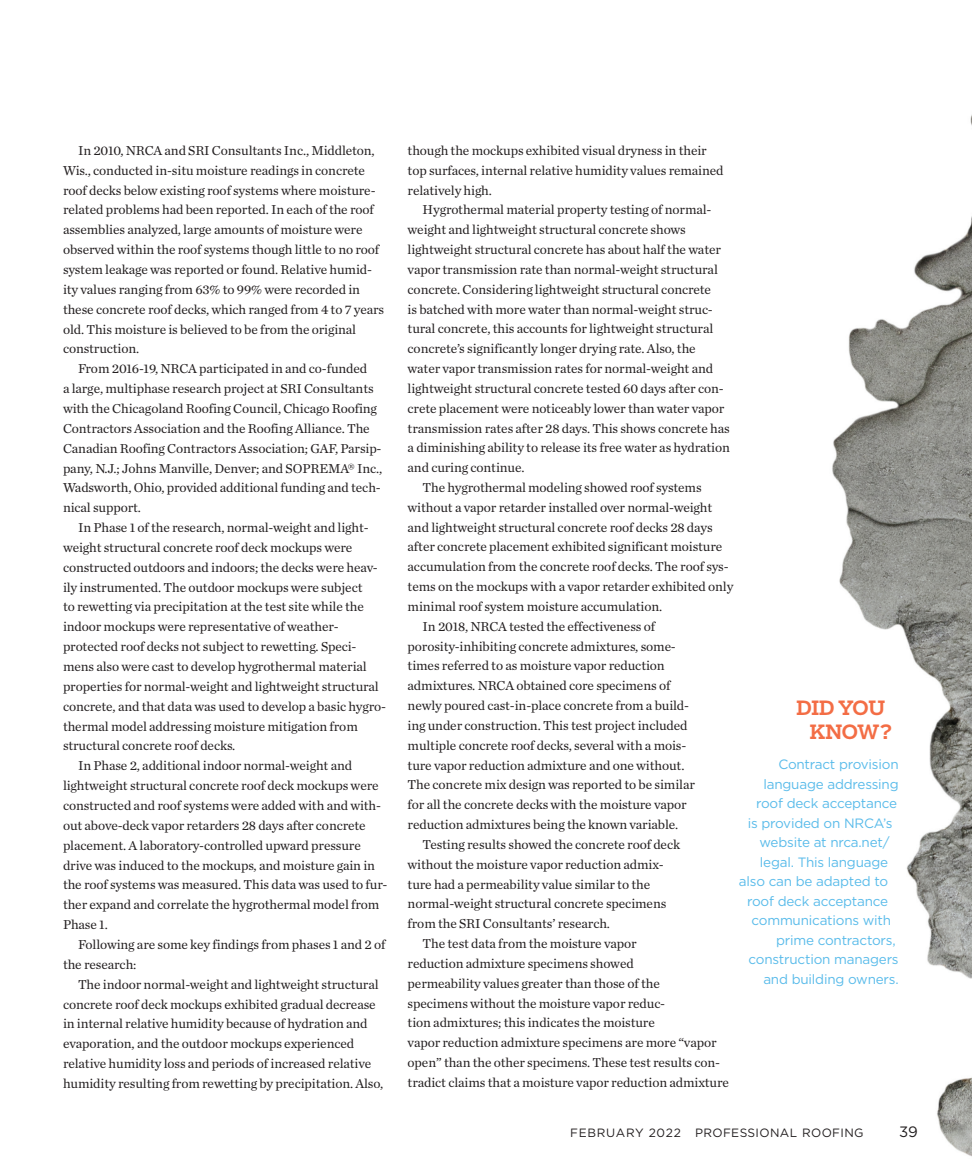
<style>
.page{position:relative;width:972px;height:1175px;background:#fff}
.page>*{position:absolute;margin:0;border:0;box-sizing:border-box;transform-origin:0 0}
.body{font:500 19.5px/24px "Salvo Serif";letter-spacing:-.015em;color:#f36d45}
.t1{font:15px "Gotham";color:#231f20}
.body-2{font:13.5px/19.8px "Chronicle Text G1";letter-spacing:-.01em;color:#231f20}
.body-3{font:13.5px "Gotham";letter-spacing:-.015em;color:#59bbea}
.t2{font:12px "Gotham";letter-spacing:.03em;color:#231f20}
</style>
<div class="page">
<img style="left:832px;top:114px;width:140px;height:1043px">
<p class="body-2" style="left:63px;top:140px;width:323px;text-indent:15px">In 2010, NRCA and SRI Consultants Inc., Middleton, Wis., conducted in-situ moisture readings in concrete roof decks below existing roof systems where moisture&shy;related problems had been reported. In each of the roof assemblies analyzed, large amounts of moisture were observed within the roof systems though little to no roof system leakage was reported or found. Relative humid&shy;ity values ranging from 63% to 99% were recorded in these concrete roof decks, which ranged from 4 to 7 years old. This moisture is believed to be from the original construction.</p>
<p class="body-2" style="left:63px;top:358px;width:321px;text-indent:15px">From 2016-19, NRCA participated in and co-funded<br>a large, multiphase research project at SRI Consultants with the Chicagoland Roofing Council, Chicago Roofing Contractors Association and the Roofing Alliance. The Canadian Roofing Contractors Association; GAF, Parsip&shy;pany, N.J.; Johns Manville, Denver; and SOPREMA® Inc., Wadsworth, Ohio, provided additional funding and tech&shy;nical support.</p>
<p class="body-2" style="left:63px;top:517px;width:325px;text-indent:15px">In Phase 1 of the research, normal-weight and light&shy;weight structural concrete roof deck mockups were constructed outdoors and indoors; the decks were heav&shy;ily instrumented. The outdoor mockups were subject<br>to rewetting via precipitation at the test site while the indoor mockups were representative of weather&shy;protected roof decks not subject to rewetting. Speci&shy;mens also were cast to develop hygrothermal material properties for normal-weight and lightweight structural concrete, and that data was used to develop a basic hygro&shy;thermal model addressing moisture mitigation from structural concrete roof decks.</p>
<p class="body-2" style="left:63px;top:755px;width:326px;text-indent:15px">In Phase 2, additional indoor normal-weight and lightweight structural concrete roof deck mockups were constructed and roof systems were added with and with&shy;out above-deck vapor retarders 28 days after concrete placement. A laboratory-controlled upward pressure drive was induced to the mockups, and moisture gain in the roof systems was measured. This data was used to fur&shy;ther expand and correlate the hygrothermal model from Phase 1.</p>
<p class="body-2" style="left:63px;top:933px;width:324px;text-indent:15px">Following are some key findings from phases 1 and 2 of the research:</p>
<p class="body-2" style="left:63px;top:973px;width:322px;text-indent:15px">The indoor normal-weight and lightweight structural concrete roof deck mockups exhibited gradual decrease in internal relative humidity because of hydration and evaporation, and the outdoor mockups experienced relative humidity loss and periods of increased relative humidity resulting from rewetting by precipitation. Also,</p>
<p class="body-2" style="left:408px;top:140px;width:318px">though the mockups exhibited visual dryness in their top surfaces, internal relative humidity values remained relatively high.</p>
<p class="body-2" style="left:408px;top:199px;width:324px;text-indent:15px">Hygrothermal material property testing of normal&shy;weight and lightweight structural concrete shows lightweight structural concrete has about half the water vapor transmission rate than normal-weight structural concrete. Considering lightweight structural concrete<br>is batched with more water than normal-weight struc&shy;tural concrete, this accounts for lightweight structural concrete’s significantly longer drying rate. Also, the water vapor transmission rates for normal-weight and lightweight structural concrete tested 60 days after con&shy;crete placement were noticeably lower than water vapor transmission rates after 28 days. This shows concrete has a diminishing ability to release its free water as hydration and curing continue.</p>
<p class="body-2" style="left:408px;top:477px;width:327px;text-indent:15px">The hygrothermal modeling showed roof systems without a vapor retarder installed over normal-weight and lightweight structural concrete roof decks 28 days after concrete placement exhibited significant moisture accumulation from the concrete roof decks. The roof sys&shy;tems on the mockups with a vapor retarder exhibited only minimal roof system moisture accumulation.</p>
<p class="body-2" style="left:408px;top:615px;width:289px;text-indent:15px">In 2018, NRCA tested the effectiveness of porosity-inhibiting concrete admixtures, some&shy;times referred to as moisture vapor reduction admixtures. NRCA obtained core specimens of newly poured cast-in-place concrete from a build&shy;ing under construction. This test project included multiple concrete roof decks, several with a mois&shy;ture vapor reduction admixture and one without.<br>The concrete mix design was reported to be similar for all the concrete decks with the moisture vapor reduction admixtures being the known variable.</p>
<p class="body-2" style="left:408px;top:833px;width:274px;text-indent:15px">Testing results showed the concrete roof deck without the moisture vapor reduction admix&shy;ture had a permeability value similar to the normal-weight structural concrete specimens from the SRI Consultants’ research.</p>
<p class="body-2" style="left:408px;top:933px;width:323px;text-indent:15px">The test data from the moisture vapor<br>reduction admixture specimens showed<br>permeability values greater than those of the<br>specimens without the moisture vapor reduc-<br>tion admixtures; this indicates the moisture<br>vapor reduction admixture specimens are more “vapor open” than the other specimens. These test results con&shy;tradict claims that a moisture vapor reduction admixture</p>
<p class="body" style="left:810px;top:696px;width:84px;text-indent:-14px">DID YOU<br>KNOW?</p>
<p class="body-3" style="left:778px;top:756px;width:122px">Contract provision</p>
<p class="body-3" style="left:763px;top:775px;width:137px">language addressing</p>
<p class="body-3" style="left:756px;top:795px;width:143px">roof deck acceptance</p>
<p class="body-3" style="left:748px;top:814px;width:146px">is provided on NRCA’s</p>
<p class="body-3" style="left:760px;top:834px;width:132px">website at nrca.net/</p>
<p class="body-3" style="left:760px;top:853px;width:130px">legal. This language</p>
<p class="body-3" style="left:739px;top:873px;width:151px">also can be adapted to</p>
<p class="body-3" style="left:747px;top:892px;width:143px">roof deck acceptance</p>
<p class="body-3" style="left:752px;top:912px;width:141px">communications with</p>
<p class="body-3" style="left:776px;top:931px;width:121px">prime contractors,</p>
<p class="body-3" style="left:749px;top:951px;width:152px">construction managers</p>
<p class="body-3" style="left:763px;top:970px;width:137px">and building owners.</p>
<p class="t2" style="left:570px;top:1125px;width:295px">FEBRUARY 2022 PROFESSIONAL ROOFING</p>
<p class="t1" style="left:899px;top:1122px;width:20px">39</p>
</div>
